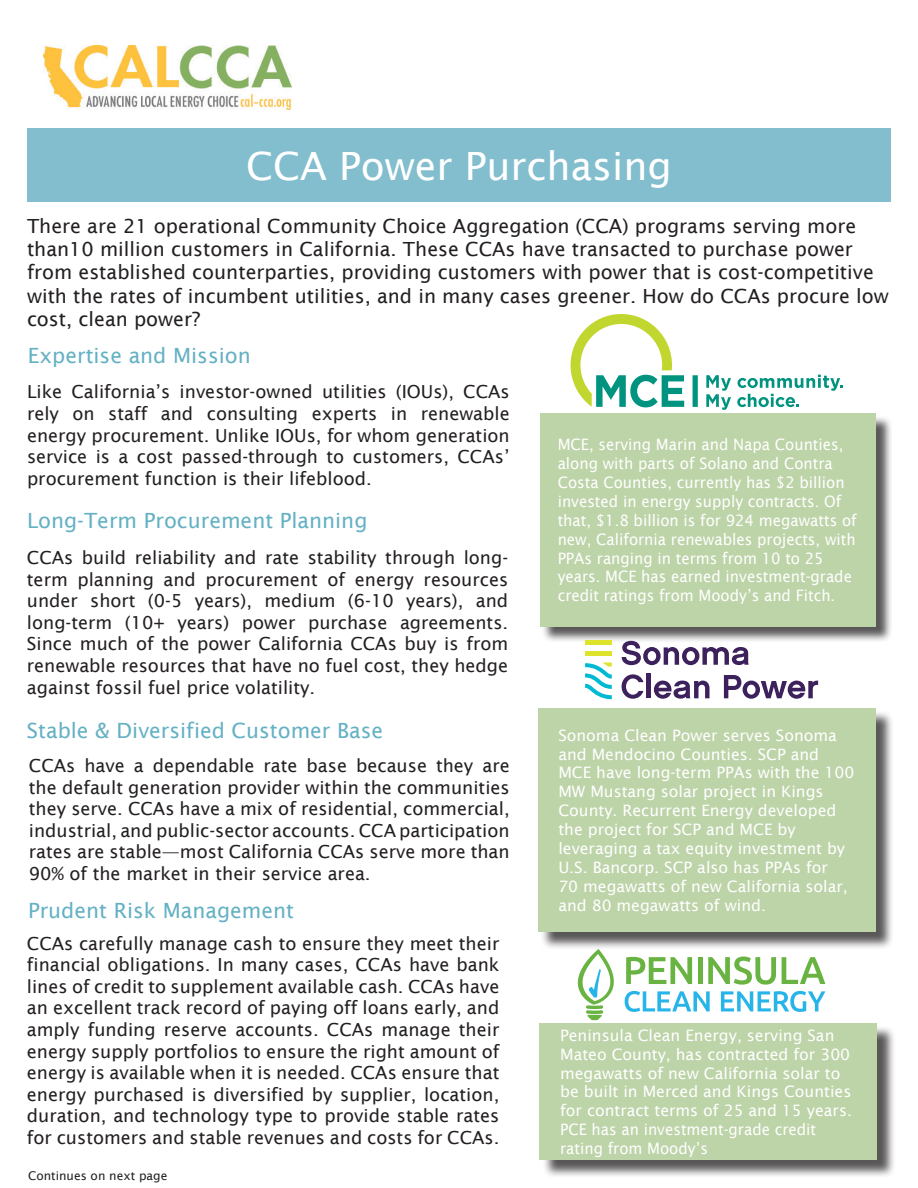
<style>
.page{position:relative;width:918px;height:1188px;background:#fff}
.page>*{position:absolute;margin:0;border:0;box-sizing:border-box;transform-origin:0 0}
.t1{font:39px "Lucida Sans";color:#fff}
.t2{font:21px "Lucida Sans";color:#64b1c4}
.t3{font:19.5px/23.4px "Lucida Sans";color:#231f20}
.t4{font:18px/21.6px "Lucida Sans";color:#231f20;text-align:justify}
.t5{font:15.75px/18.9px "Lucida Sans";color:#fff}
.t6{font:15.75px/18.9px "Lucida Sans";color:#fff;scale:.95 1}
.t7{font:12px "Lucida Sans";color:#231f20}
</style>
<div class="page">
<img style="left:43px;top:46px;width:249px;height:64px">
<div style="left:27px;top:129px;width:864px;height:73px;background:#82bece"></div>
<svg style="left:571px;top:314px;width:113px;height:93px"></svg>
<svg style="left:706px;top:375px;width:25px;height:35px"></svg>
<svg style="left:737px;top:375px;width:106px;height:32px"></svg>
<div style="left:693px;top:375px;width:5px;height:32px;background:#00937f"></div>
<div style="left:541px;top:415px;width:351px;height:228px;background:#231f20;opacity:.75"></div>
<div style="left:540px;top:413px;width:335px;height:213px;background:#bdd3a8"></div>
<div style="left:542px;top:1025px;width:354px;height:153px;background:#231f20;opacity:.75"></div>
<div style="left:540px;top:1023px;width:337px;height:137px;background:#bdd3a8"></div>
<div style="left:540px;top:710px;width:354px;height:240px;background:#231f20;opacity:.75"></div>
<div style="left:538px;top:708px;width:337px;height:223px;background:#bdd3a8"></div>
<svg style="left:622px;top:641px;width:127px;height:24px"></svg>
<svg style="left:622px;top:674px;width:21px;height:25px"></svg>
<div style="left:646px;top:673px;width:5px;height:25px;background:#3d215c"></div>
<svg style="left:654px;top:681px;width:56px;height:18px"></svg>
<svg style="left:724px;top:675px;width:94px;height:24px"></svg>
<hr style="left:585px;top:652px;width:27px;height:4px;background:#dee32b">
<hr style="left:585px;top:641px;width:27px;height:4px;background:#dee32b">
<svg style="left:585px;top:663px;width:27px;height:36px"></svg>
<svg style="left:626px;top:957px;width:66px;height:27px"></svg>
<div style="left:698px;top:957px;width:5px;height:27px;background:#69b342"></div>
<svg style="left:708px;top:957px;width:68px;height:28px"></svg>
<svg style="left:782px;top:957px;width:43px;height:27px"></svg>
<svg style="left:625px;top:991px;width:85px;height:21px"></svg>
<svg style="left:721px;top:991px;width:104px;height:21px"></svg>
<svg style="left:578px;top:949px;width:36px;height:71px"></svg>
<p class="t1" style="left:246px;top:144px;width:427px">CCA Power Purchasing</p>
<p class="t3" style="left:27px;top:214px;width:863px">There are 21 operational Community Choice Aggregation (CCA) programs serving more than10 million customers in California. These CCAs have transacted to purchase power from established counterparties, providing customers with power that is cost-competitive with the rates of incumbent utilities, and in many cases greener. How do CCAs procure low cost, clean power?</p>
<p class="t2" style="left:28px;top:343px;width:224px">Expertise and Mission</p>
<p class="t4" style="left:27px;top:381px;width:484px">Like California’s investor-owned utilities (IOUs), CCAs rely on staff and consulting experts in renewable energy procurement. Unlike IOUs, for whom generation service is a cost passed-through to customers, CCAs’ procurement function is their lifeblood.</p>
<p class="t2" style="left:27px;top:508px;width:342px">Long-Term Procurement Planning</p>
<p class="t4" style="left:27px;top:547px;width:483px">CCAs build reliability and rate stability through long&shy;term planning and procurement of energy resources under short (0-5 years), medium (6-10 years), and long-term (10+ years) power purchase agreements.<br>Since much of the power California CCAs buy is from renewable resources that have no fuel cost, they hedge against fossil fuel price volatility.</p>
<p class="t2" style="left:27px;top:718px;width:358px">Stable &amp; Diversified Customer Base</p>
<p class="t4" style="left:29px;top:755px;width:482px">CCAs have a dependable rate base because they are the default generation provider within the communities they serve. CCAs have a mix of residential, commercial, industrial, and public-sector accounts. CCA participation rates are stable—most California CCAs serve more than 90% of the market in their service area.</p>
<p class="t2" style="left:28px;top:898px;width:267px">Prudent Risk Management</p>
<p class="t4" style="left:27px;top:932px;width:474px">CCAs carefully manage cash to ensure they meet their financial obligations. In many cases, CCAs have bank lines of credit to supplement available cash. CCAs have an excellent track record of paying off loans early, and amply funding reserve accounts. CCAs manage their energy supply portfolios to ensure the right amount of energy is available when it is needed. CCAs ensure that energy purchased is diversified by supplier, location, duration, and technology type to provide stable rates for customers and stable revenues and costs for CCAs.</p>
<p class="t7" style="left:28px;top:1168px;width:141px">Continues on next page</p>
<p class="t6" style="left:558px;top:435px;width:316px">MCE, serving Marin and Napa Counties, along with parts of Solano and Contra Costa Counties, currently has $2 billion invested in energy supply contracts. Of that, $1.8 billion is for 924 megawatts of new, California renewables projects, with PPAs ranging in terms from 10 to 25 years. MCE has earned investment-grade credit ratings from Moody’s and Fitch.</p>
<p class="t5" style="left:558px;top:726px;width:298px">Sonoma Clean Power serves Sonoma and Mendocino Counties. SCP and MCE have long-term PPAs with the 100<br>MW Mustang solar project in Kings County. Recurrent Energy developed the project for SCP and MCE by leveraging a tax equity investment by U.S. Bancorp. SCP also has PPAs for<br>70 megawatts of new California solar, and 80 megawatts of wind.</p>
<p class="t5" style="left:560px;top:1026px;width:293px">Peninsula Clean Energy, serving San Mateo County, has contracted for 300 megawatts of new California solar to be built in Merced and Kings Counties for contract terms of 25 and 15 years.<br>PCE has an investment-grade credit rating from Moody’s</p>
</div>
